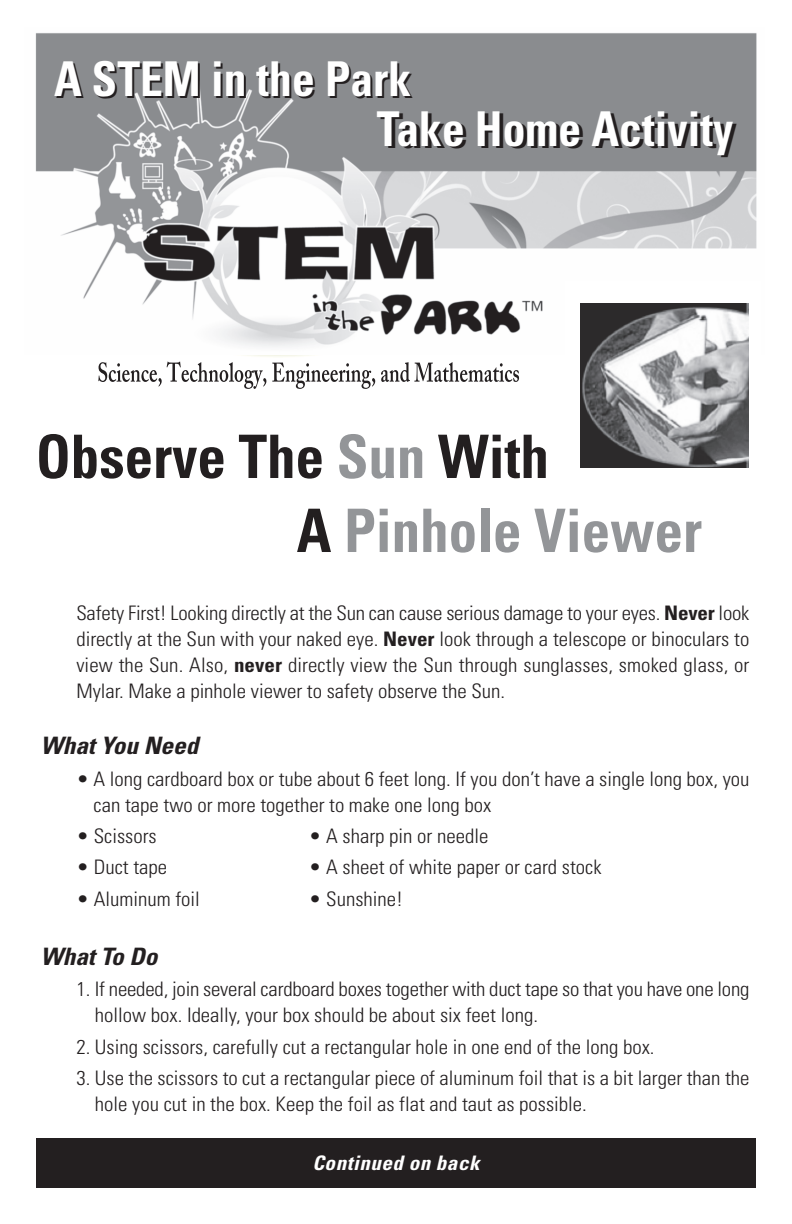
<style>
.page{position:relative;width:792px;height:1224px;background:#fff}
.page>*{position:absolute;margin:0;border:0;box-sizing:border-box;transform-origin:0 0}
.t1{font:700 condensed 60px/74px "Univers LT Std";color:#939598;scale:.95 1}
.t2{font:700 condensed 48px/50px "Univers LT Std";color:#fff;scale:.95 1}
.t3{font:italic 700 condensed 24px "Univers LT Std";color:#231f20;scale:1.05 1}
.t4{font:300 condensed 20px/26px "Univers LT Std";color:#231f20;scale:1.05 1}
.t5{font:italic 700 condensed 20px "Univers LT Std";letter-spacing:.025em;color:#fff;scale:1.05 1}
.s1{color:#231f20}
.s2{font-weight:700}
</style>
<div class="page">
<img style="left:35px;top:33px;width:722px;height:314px">
<svg style="left:98px;top:356px;width:277px;height:33px"></svg>
<svg style="left:381px;top:362px;width:138px;height:20px"></svg>
<div style="left:566px;top:281px;width:195px;height:201px;background:#fff"></div>
<img style="left:581px;top:303px;width:168px;height:164px">
<div style="left:36px;top:1139px;width:720px;height:49px;background:#231f20"></div>
<h2 class="t2" style="left:377px;top:58px;width:377px;text-indent:-323px">A STEM in the Park<br>Take Home Activity</h2>
<h1 class="t1" style="left:297px;top:425px;width:428px;text-indent:-261px"><span class="s1">Observe The</span> Sun <span class="s1">With<br>A</span> Pinhole Viewer</h1>
<p class="t4" style="left:76px;top:602px;width:643px;text-align:justify">Safety First! Looking directly at the Sun can cause serious damage to your eyes. <span class="s2">Never</span> look directly at the Sun with your naked eye. <span class="s2">Never</span> look through a telescope or binoculars to view the Sun. Also, <span class="s2">never</span> directly view the Sun through sunglasses, smoked glass, or Mylar. Make a pinhole viewer to safety observe the Sun.</p>
<p class="t3" style="left:40px;top:737px;width:152px">What You Need</p>
<p class="t4" style="left:94px;top:767px;width:626px;text-indent:-17px">• A long cardboard box or tube about 6 feet long. If you don’t have a single long box, you can tape two or more together to make one long box</p>
<p class="t4" style="left:76px;top:825px;width:78px">• Scissors</p>
<p class="t4" style="left:309px;top:825px;width:172px">• A sharp pin or needle</p>
<p class="t4" style="left:76px;top:856px;width:88px">• Duct tape</p>
<p class="t4" style="left:309px;top:856px;width:280px">• A sheet of white paper or card stock</p>
<p class="t4" style="left:76px;top:888px;width:119px">• Aluminum foil</p>
<p class="t4" style="left:309px;top:888px;width:91px">• Sunshine!</p>
<p class="t3" style="left:40px;top:948px;width:113px">What To Do</p>
<p class="t4" style="left:95px;top:978px;width:625px;text-indent:-19px">1. If needed, join several cardboard boxes together with duct tape so that you have one long hollow box. Ideally, your box should be about six feet long.</p>
<p class="t4" style="left:76px;top:1036px;width:552px">2. Using scissors, carefully cut a rectangular hole in one end of the long box.</p>
<p class="t4" style="left:95px;top:1067px;width:625px;text-indent:-19px">3. Use the scissors to cut a rectangular piece of aluminum foil that is a bit larger than the hole you cut in the box. Keep the foil as flat and taut as possible.</p>
<p class="t5" style="left:312px;top:1156px;width:161px">Continued on back</p>
</div>
